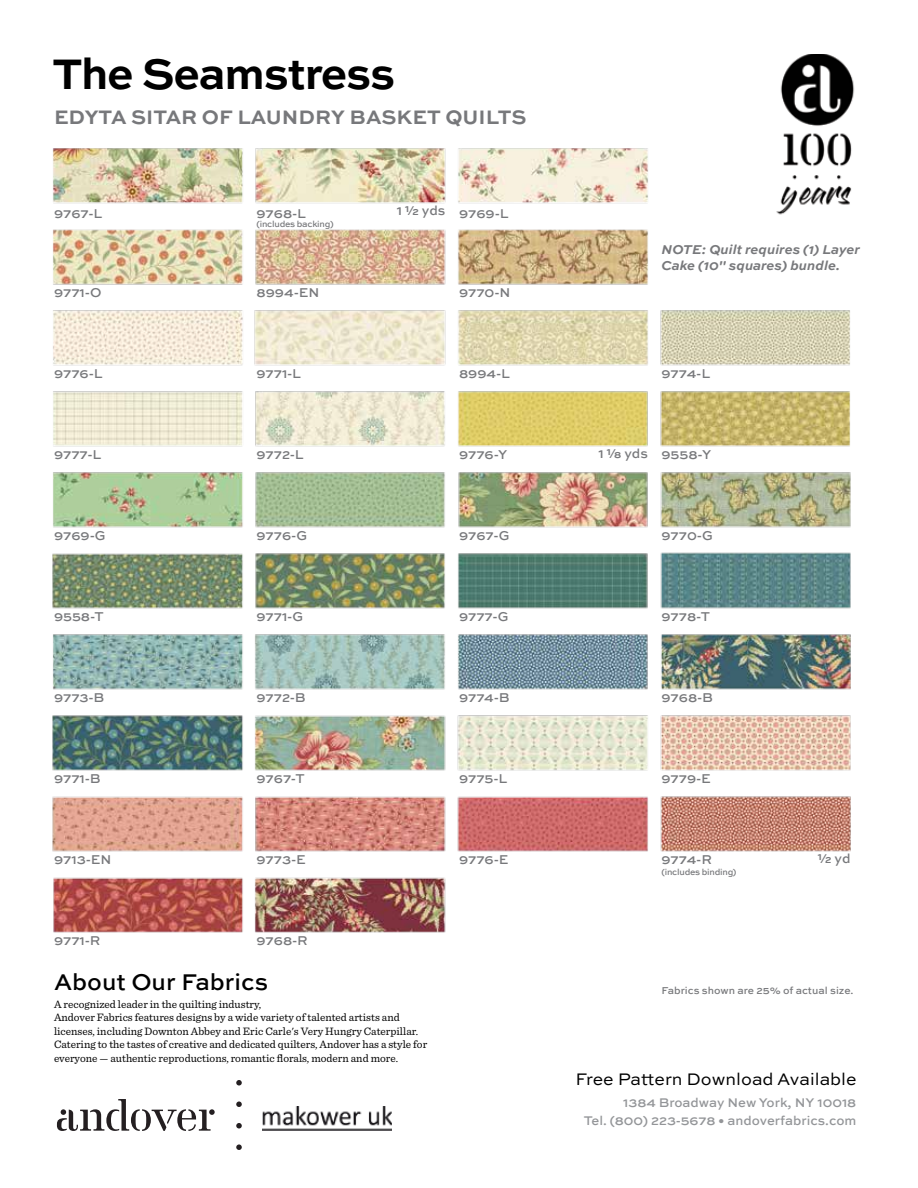
<style>
.page{position:relative;width:918px;height:1188px;background:#fff}
.page>*{position:absolute;margin:0;border:0;box-sizing:border-box;transform-origin:0 0}
.t1{font:700 45px "Sweet Sans Pro";letter-spacing:-.025em;color:#000}
.t2{font:500 24px "Sweet Sans Pro";color:#000}
.t3{font:700 20.55px "Sweet Sans Pro";color:#77787b}
.t4{font:17.7px "Sweet Sans Pro";color:#000}
.t5{font:500 13.5px "Sweet Sans Pro";color:#77787b}
.t6{font:italic 700 13.5px/16.2px "Sweet Sans Pro";color:#77787b}
.t7{font:500 13.2px/18px "Sweet Sans Pro";color:#939598;text-align:right}
.t8{font:11.25px/13.5px "Sentinel";color:#000}
.t9{font:500 10.5px "Sweet Sans Pro";color:#77787b}
.t10{font:500 9px "Sweet Sans Pro";letter-spacing:-.025em;color:#77787b}
</style>
<div class="page">
<svg style="left:236px;top:1144px;width:6px;height:6px"></svg>
<img style="left:780px;top:54px;width:75px;height:81px">
<img style="left:52px;top:135px;width:800px;height:996px">
<h1 class="t1" style="left:52px;top:39px;width:344px">The Seamstress</h1>
<h3 class="t3" style="left:54px;top:101px;width:474px">EDYTA SITAR OF LAUNDRY BASKET QUILTS</h3>
<p class="t5" style="left:54px;top:204px;width:50px">9767-L</p>
<p class="t5" style="left:257px;top:204px;width:51px">9768-L</p>
<p class="t10" style="left:256px;top:217px;width:79px">(includes backing)</p>
<p class="t5" style="left:397px;top:201px;width:50px">1 ½ yds</p>
<p class="t5" style="left:459px;top:204px;width:51px">9769-L</p>
<p class="t6" style="left:662px;top:240px;width:200px">NOTE: Quilt requires (1) Layer<br>Cake (10" squares) bundle.</p>
<p class="t5" style="left:54px;top:282px;width:49px">9771-O</p>
<p class="t5" style="left:257px;top:282px;width:64px">8994-EN</p>
<p class="t5" style="left:459px;top:282px;width:53px">9770-N</p>
<p class="t5" style="left:54px;top:363px;width:50px">9776-L</p>
<p class="t5" style="left:257px;top:363px;width:46px">9771-L</p>
<p class="t5" style="left:662px;top:363px;width:50px">9774-L</p>
<p class="t5" style="left:459px;top:363px;width:52px">8994-L</p>
<p class="t5" style="left:54px;top:444px;width:49px">9777-L</p>
<p class="t5" style="left:257px;top:444px;width:49px">9772-L</p>
<p class="t5" style="left:459px;top:444px;width:50px">9776-Y</p>
<p class="t5" style="left:598px;top:444px;width:51px">1 1/8 yds</p>
<p class="t5" style="left:662px;top:444px;width:51px">9558-Y</p>
<p class="t5" style="left:54px;top:525px;width:53px">9769-G</p>
<p class="t5" style="left:257px;top:525px;width:52px">9776-G</p>
<p class="t5" style="left:459px;top:525px;width:52px">9767-G</p>
<p class="t5" style="left:662px;top:525px;width:53px">9770-G</p>
<p class="t5" style="left:54px;top:606px;width:51px">9558-T</p>
<p class="t5" style="left:257px;top:606px;width:48px">9771-G</p>
<p class="t5" style="left:459px;top:606px;width:51px">9777-G</p>
<p class="t5" style="left:662px;top:606px;width:50px">9778-T</p>
<p class="t5" style="left:54px;top:687px;width:52px">9773-B</p>
<p class="t5" style="left:257px;top:687px;width:51px">9772-B</p>
<p class="t5" style="left:459px;top:687px;width:52px">9774-B</p>
<p class="t5" style="left:662px;top:687px;width:53px">9768-B</p>
<p class="t5" style="left:54px;top:768px;width:48px">9771-B</p>
<p class="t5" style="left:257px;top:768px;width:50px">9767-T</p>
<p class="t5" style="left:54px;top:849px;width:59px">9713-EN</p>
<p class="t5" style="left:257px;top:849px;width:51px">9773-E</p>
<p class="t5" style="left:54px;top:930px;width:48px">9771-R</p>
<p class="t5" style="left:257px;top:930px;width:53px">9768-R</p>
<h2 class="t2" style="left:54px;top:965px;width:216px">About Our Fabrics</h2>
<p class="t8" style="left:54px;top:997px;width:375px">A recognized leader in the quilting industry,<br>Andover Fabrics features designs by a wide variety of talented artists and licenses, including Downton Abbey and Eric Carle's Very Hungry Caterpillar.<br>Catering to the tastes of creative and dedicated quilters, Andover has a style for everyone — authentic reproductions, romantic florals, modern and more.</p>
<p class="t5" style="left:459px;top:768px;width:50px">9775-L</p>
<p class="t5" style="left:459px;top:849px;width:51px">9776-E</p>
<p class="t5" style="left:662px;top:768px;width:51px">9779-E</p>
<p class="t5" style="left:662px;top:849px;width:52px">9774-R</p>
<p class="t10" style="left:662px;top:865px;width:77px">(includes binding)</p>
<p class="t5" style="left:818px;top:849px;width:34px">½ yd</p>
<p class="t9" style="left:662px;top:982px;width:194px">Fabrics shown are 25% of actual size.</p>
<h3 class="t4" style="left:576px;top:1066px;width:283px">Free Pattern Download Available</h3>
<p class="t7" style="left:584px;top:1093px;width:274px">1384 Broadway New York, NY 10018<br>Tel. (800) 223-5678 • andoverfabrics.com</p>
</div>
